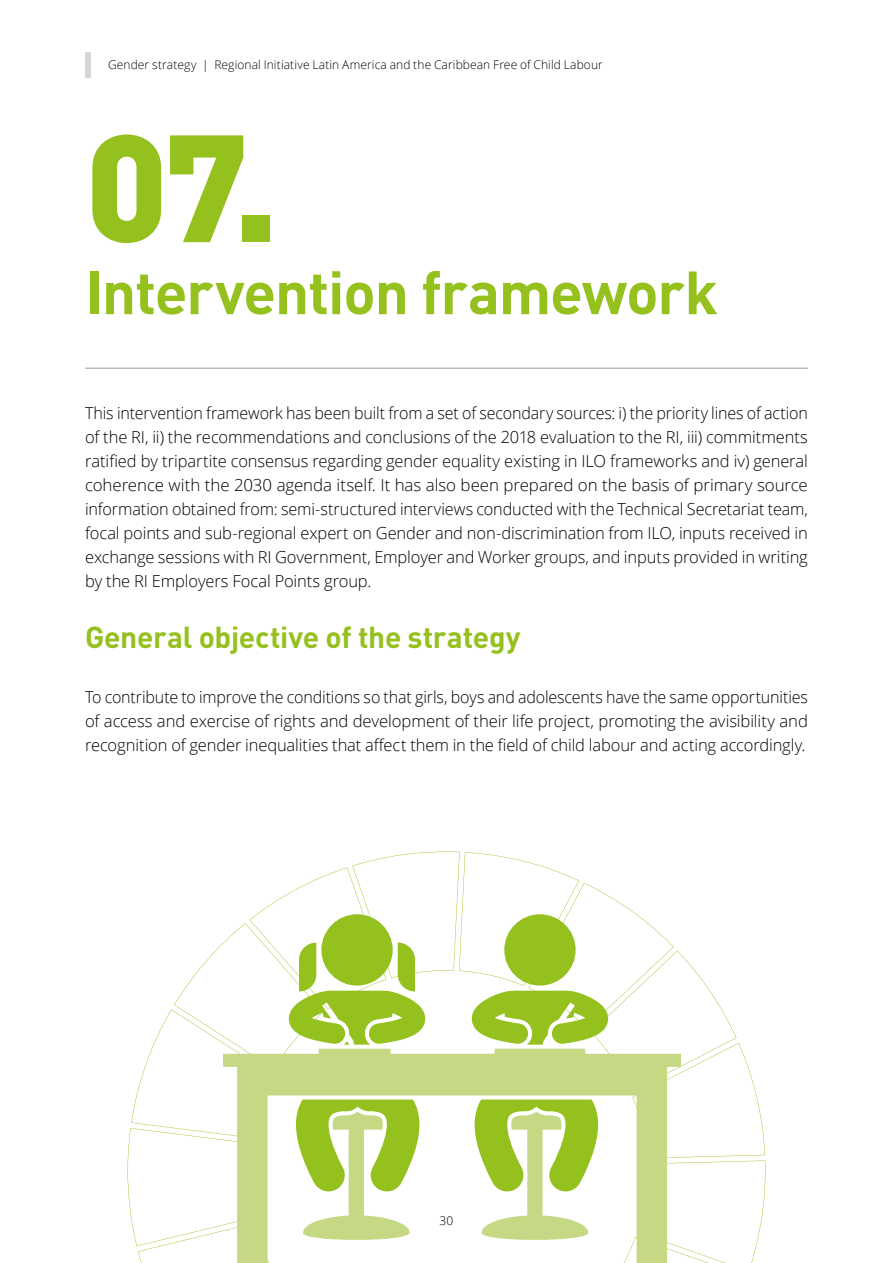
<style>
.page{position:relative;width:893px;height:1263px;background:#fff}
.page>*{position:absolute;margin:0;border:0;box-sizing:border-box;transform-origin:0 0}
.t1{font:900 150px "DIN Pro";color:#95c11f}
.t2{font:700 60px "DIN Pro";letter-spacing:-.02em;color:#95c11f}
.t3{font:700 30px "DIN Pro";letter-spacing:-.01em;color:#95c11f}
.t4{font:300 16.5px/24px "Open Sans";letter-spacing:-.005em;color:#000;text-align:justify}
.t5{font:300 12px "Open Sans";letter-spacing:.01em;color:#000}
</style>
<div class="page">
<hr style="left:85px;top:368px;width:723px;height:1px;background:#9d9d9c">
<svg style="left:128px;top:851px;width:637px;height:412px"></svg>
<div style="left:504px;top:914px;width:72px;height:71px;background:#95c11f;border-radius:50%"></div>
<div style="left:85px;top:53px;width:5px;height:25px;background:#d8d4d3"></div>
<p class="t5" style="left:108px;top:57px;width:496px">Gender strategy | Regional Initiative Latin America and the Caribbean Free of Child Labour</p>
<h1 class="t1" style="left:85px;top:86px;width:194px">07.</h1>
<h2 class="t2" style="left:85px;top:253px;width:634px">Intervention framework</h2>
<p class="t4" style="left:85px;top:400px;width:724px">This intervention framework has been built from a set of secondary sources: i) the priority lines of action of the RI, ii) the recommendations and conclusions of the 2018 evaluation to the RI, iii) commitments ratified by tripartite consensus regarding gender equality existing in ILO frameworks and iv) general coherence with the 2030 agenda itself. It has also been prepared on the basis of primary source information obtained from: semi-structured interviews conducted with the Technical Secretariat team, focal points and sub-regional expert on Gender and non-discrimination from ILO, inputs received in exchange sessions with RI Government, Employer and Worker groups, and inputs provided in writing by the RI Employers Focal Points group.</p>
<h3 class="t3" style="left:85px;top:617px;width:437px">General objective of the strategy</h3>
<p class="t4" style="left:85px;top:685px;width:724px">To contribute to improve the conditions so that girls, boys and adolescents have the same opportunities of access and exercise of rights and development of their life project, promoting the avisibility and recognition of gender inequalities that affect them in the field of child labour and acting accordingly.</p>
<p class="t5" style="left:440px;top:1212px;width:15px">30</p>
</div>
